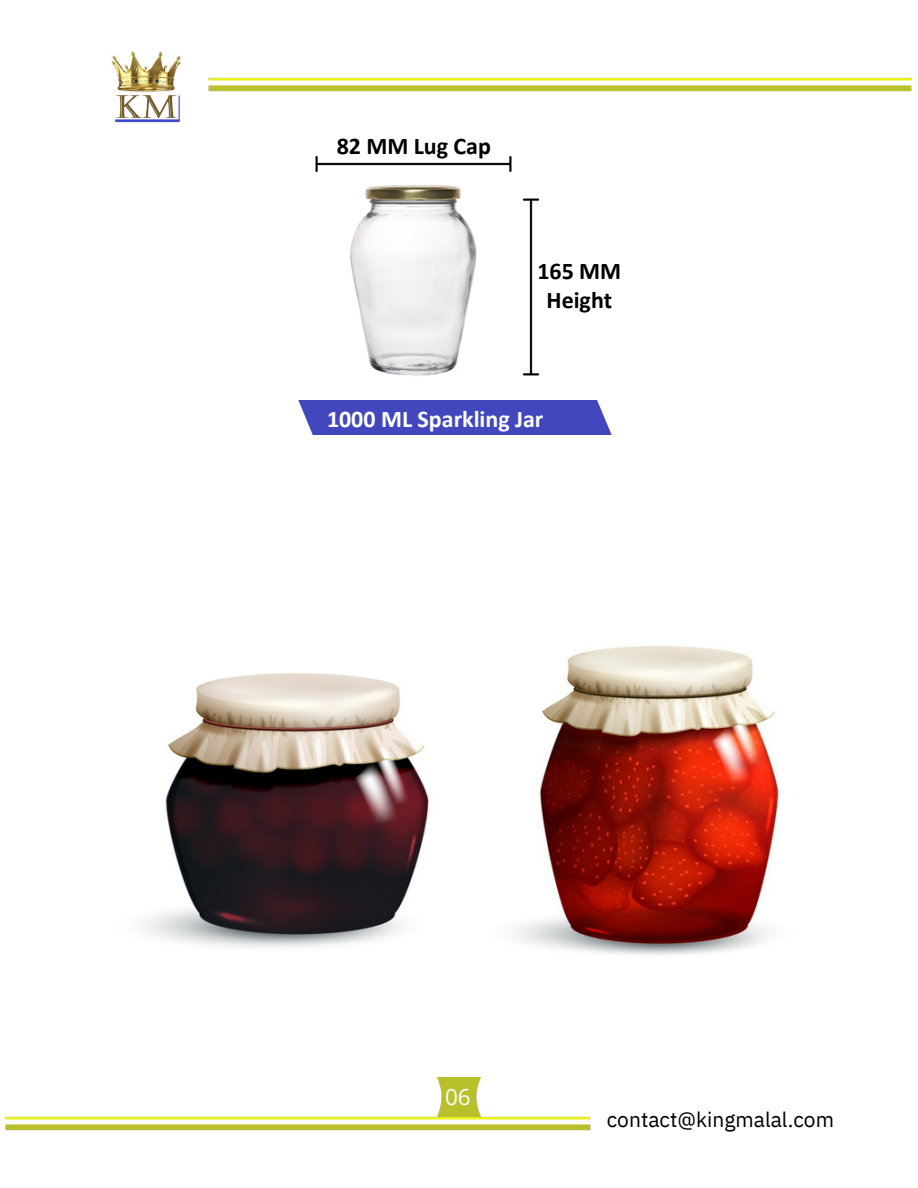
<style>
.page{position:relative;width:918px;height:1188px;background:#fff}
.page>*{position:absolute;margin:0;border:0;box-sizing:border-box;transform-origin:0 0}
.t1{font:700 24px "Calibri";color:#000}
.t2{font:700 24px "Calibri";color:#fff}
.t3{font:22.5px "Open Sans";color:#fff}
.t4{font:21px "IBM Plex Sans";color:#000}
</style>
<div class="page">
<img style="left:5px;top:1114px;width:586px;height:17px">
<img style="left:208px;top:77px;width:704px;height:15px">
<img style="left:515px;top:645px;width:264px;height:310px">
<img style="left:143px;top:673px;width:286px;height:275px">
<img style="left:438px;top:1077px;width:42px;height:39px">
<img style="left:315px;top:156px;width:197px;height:16px">
<div style="left:298px;top:400px;width:313px;height:35px;background:#4247be"></div>
<img style="left:522px;top:198px;width:18px;height:178px">
<img style="left:349px;top:184px;width:128px;height:192px">
<img style="left:111px;top:51px;width:70px;height:71px">
<p class="t1" style="left:337px;top:136px;width:156px">82 MM Lug Cap</p>
<p class="t1" style="left:537px;top:261px;width:85px">165 MM</p>
<p class="t1" style="left:547px;top:290px;width:67px">Height</p>
<p class="t2" style="left:327px;top:409px;width:218px">1000 ML Sparkling Jar</p>
<p class="t3" style="left:445px;top:1081px;width:27px">06</p>
<h2 class="t4" style="left:607px;top:1106px;width:229px">contact@kingmalal.com</h2>
</div>
